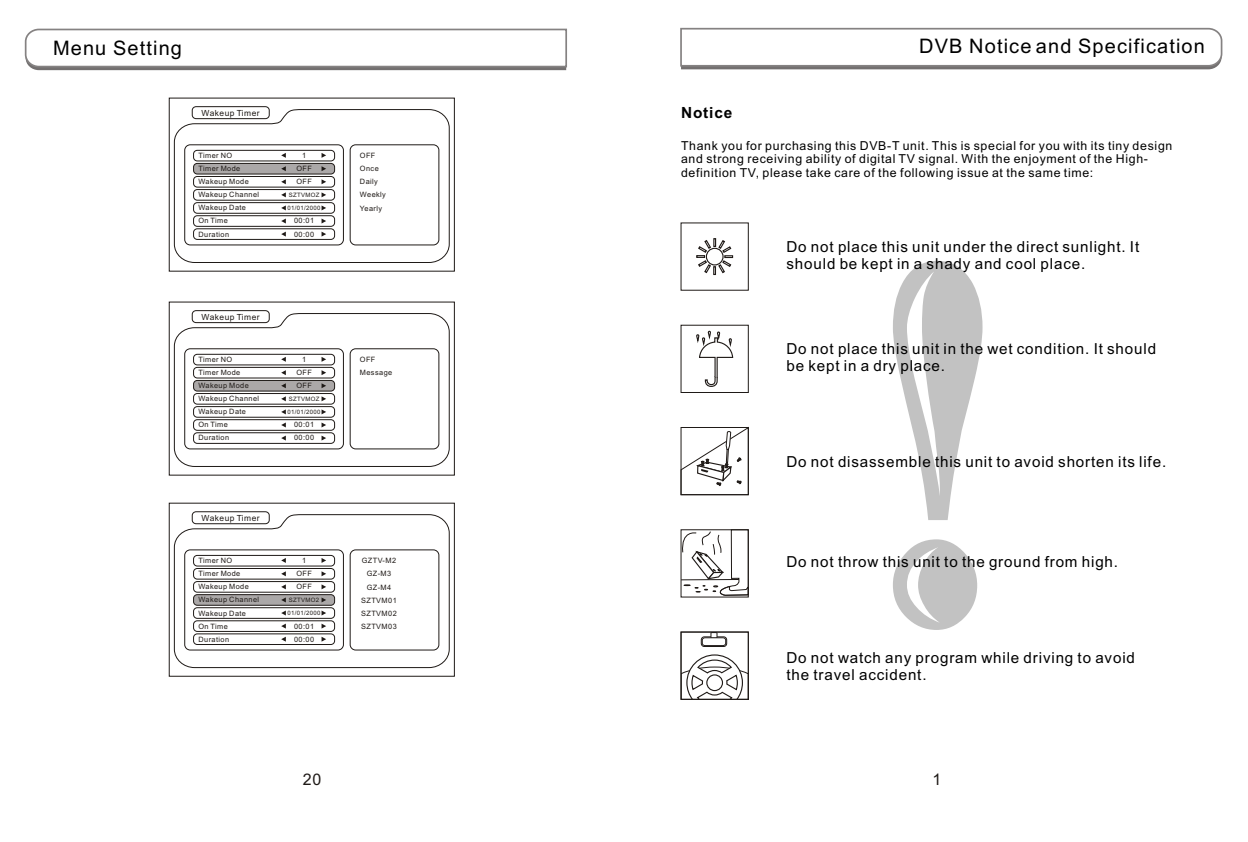
<style>
.page{position:relative;width:1248px;height:842px;background:#fff}
.page>*{position:absolute;margin:0;border:0;box-sizing:border-box;transform-origin:0 0}
.t1{font:484.4px "Atlantic Inline";color:#c2c2c2}
.t2{font:20px "Arial CE";letter-spacing:.055em;color:#000}
.t3{font:16px "Arial CE";color:#1f1a17}
.t4{font:700 15.4px "Arial CE";letter-spacing:.055em;color:#000}
.t5{font:15.2px/17px "Arial CE";letter-spacing:.055em;color:#000}
.t6{font:12.4px/13.8px "Arial CE";letter-spacing:.055em;color:#000}
.t7{font:8.4px "Arial CE";letter-spacing:.055em;color:#1f1a17}
.t8{font:7.4px/13px "Arial CE";letter-spacing:.055em;color:#1f1a17}
.t9{font:6px/13px "Arial CE";letter-spacing:.055em;color:#1f1a17}
</style>
<div class="page">
<svg style="left:680px;top:27px;width:543px;height:42px"></svg>
<svg style="left:696px;top:238px;width:38px;height:38px"></svg>
<svg style="left:696px;top:330px;width:38px;height:57px"></svg>
<svg style="left:681px;top:529px;width:68px;height:66px"></svg>
<svg style="left:683px;top:426px;width:66px;height:60px"></svg>
<svg style="left:683px;top:654px;width:64px;height:44px"></svg>
<div style="left:701px;top:637px;width:26px;height:10px;border:1px solid #1f1a17;border-radius:3px"></div>
<svg style="left:711px;top:634px;width:6px;height:4px"></svg>
<div style="left:702px;top:638px;width:24px;height:8px;background:#fff;border:1px solid #1f1a17;border-radius:3px"></div>
<div style="left:681px;top:325px;width:68px;height:68px;border:1px solid #1f1a17"></div>
<div style="left:681px;top:427px;width:68px;height:68px;border:1px solid #1f1a17"></div>
<div style="left:681px;top:530px;width:68px;height:67px;border:1px solid #1f1a17"></div>
<div style="left:681px;top:632px;width:68px;height:68px;border:1px solid #1f1a17"></div>
<svg style="left:24px;top:28px;width:543px;height:42px"></svg>
<svg style="left:173px;top:109px;width:277px;height:154px"></svg>
<div style="left:192px;top:106px;width:77px;height:13px;background:#fff;border:1px solid #1f1a17;border-radius:4px"></div>
<div style="left:184px;top:144px;width:160px;height:101px;border:1px solid #1f1a17;border-radius:5px"></div>
<div style="left:350px;top:144px;width:89px;height:101px;border:1px solid #1f1a17;border-radius:5px"></div>
<div style="left:193px;top:150px;width:142px;height:11px;background:#fff;border:1px solid #1f1a17;border-radius:4px"></div>
<div style="left:193px;top:163px;width:142px;height:12px;background:#aba8a8;border:1px solid #1f1a17;border-radius:4px"></div>
<div style="left:193px;top:176px;width:142px;height:12px;border:1px solid #1f1a17;border-radius:4px"></div>
<div style="left:193px;top:189px;width:142px;height:12px;border:1px solid #1f1a17;border-radius:4px"></div>
<div style="left:193px;top:202px;width:142px;height:12px;border:1px solid #1f1a17;border-radius:4px"></div>
<div style="left:193px;top:215px;width:142px;height:12px;border:1px solid #1f1a17;border-radius:4px"></div>
<div style="left:193px;top:228px;width:142px;height:12px;border:1px solid #1f1a17;border-radius:4px"></div>
<svg style="left:281px;top:153px;width:5px;height:5px"></svg>
<svg style="left:322px;top:153px;width:4px;height:5px"></svg>
<svg style="left:281px;top:166px;width:5px;height:5px"></svg>
<svg style="left:322px;top:166px;width:4px;height:5px"></svg>
<svg style="left:281px;top:179px;width:5px;height:5px"></svg>
<svg style="left:322px;top:179px;width:4px;height:5px"></svg>
<svg style="left:281px;top:192px;width:5px;height:5px"></svg>
<svg style="left:322px;top:192px;width:4px;height:5px"></svg>
<svg style="left:281px;top:205px;width:5px;height:5px"></svg>
<svg style="left:322px;top:205px;width:4px;height:5px"></svg>
<svg style="left:281px;top:219px;width:5px;height:5px"></svg>
<svg style="left:322px;top:219px;width:4px;height:5px"></svg>
<svg style="left:281px;top:232px;width:5px;height:5px"></svg>
<svg style="left:322px;top:232px;width:4px;height:5px"></svg>
<svg style="left:173px;top:313px;width:277px;height:154px"></svg>
<div style="left:192px;top:310px;width:77px;height:13px;background:#fff;border:1px solid #1f1a17;border-radius:4px"></div>
<div style="left:184px;top:348px;width:160px;height:101px;border:1px solid #1f1a17;border-radius:5px"></div>
<div style="left:350px;top:348px;width:89px;height:101px;border:1px solid #1f1a17;border-radius:5px"></div>
<div style="left:193px;top:354px;width:142px;height:11px;background:#fff;border:1px solid #1f1a17;border-radius:4px"></div>
<div style="left:193px;top:367px;width:142px;height:12px;background:#fff;border:1px solid #1f1a17;border-radius:4px"></div>
<div style="left:193px;top:380px;width:142px;height:12px;background:#aba8a8;border:1px solid #1f1a17;border-radius:4px"></div>
<div style="left:193px;top:393px;width:142px;height:12px;border:1px solid #1f1a17;border-radius:4px"></div>
<div style="left:193px;top:406px;width:142px;height:12px;border:1px solid #1f1a17;border-radius:4px"></div>
<div style="left:193px;top:419px;width:142px;height:12px;border:1px solid #1f1a17;border-radius:4px"></div>
<div style="left:193px;top:432px;width:142px;height:12px;border:1px solid #1f1a17;border-radius:4px"></div>
<svg style="left:281px;top:357px;width:5px;height:5px"></svg>
<svg style="left:322px;top:357px;width:4px;height:5px"></svg>
<svg style="left:281px;top:370px;width:5px;height:5px"></svg>
<svg style="left:322px;top:370px;width:4px;height:5px"></svg>
<svg style="left:281px;top:383px;width:5px;height:5px"></svg>
<svg style="left:322px;top:383px;width:4px;height:5px"></svg>
<svg style="left:281px;top:396px;width:5px;height:5px"></svg>
<svg style="left:322px;top:396px;width:4px;height:5px"></svg>
<svg style="left:281px;top:409px;width:5px;height:5px"></svg>
<svg style="left:322px;top:409px;width:4px;height:5px"></svg>
<svg style="left:281px;top:423px;width:5px;height:4px"></svg>
<svg style="left:322px;top:423px;width:4px;height:4px"></svg>
<svg style="left:281px;top:436px;width:5px;height:5px"></svg>
<svg style="left:322px;top:436px;width:4px;height:5px"></svg>
<svg style="left:174px;top:514px;width:276px;height:154px"></svg>
<div style="left:192px;top:512px;width:77px;height:12px;background:#fff;border:1px solid #1f1a17;border-radius:4px"></div>
<div style="left:185px;top:550px;width:159px;height:100px;border:1px solid #1f1a17;border-radius:5px"></div>
<div style="left:350px;top:550px;width:89px;height:100px;border:1px solid #1f1a17;border-radius:5px"></div>
<div style="left:193px;top:555px;width:142px;height:11px;background:#fff;border:1px solid #1f1a17;border-radius:4px"></div>
<div style="left:193px;top:568px;width:142px;height:11px;background:#fff;border:1px solid #1f1a17;border-radius:4px"></div>
<div style="left:193px;top:581px;width:142px;height:11px;background:#fff;border:1px solid #1f1a17;border-radius:4px"></div>
<div style="left:193px;top:594px;width:142px;height:11px;background:#aba8a8;border:1px solid #1f1a17;border-radius:4px"></div>
<div style="left:193px;top:608px;width:142px;height:11px;border:1px solid #1f1a17;border-radius:4px"></div>
<div style="left:193px;top:621px;width:142px;height:11px;border:1px solid #1f1a17;border-radius:4px"></div>
<div style="left:193px;top:634px;width:142px;height:11px;border:1px solid #1f1a17;border-radius:4px"></div>
<svg style="left:281px;top:558px;width:5px;height:5px"></svg>
<svg style="left:322px;top:558px;width:4px;height:5px"></svg>
<svg style="left:281px;top:571px;width:5px;height:5px"></svg>
<svg style="left:322px;top:571px;width:4px;height:5px"></svg>
<svg style="left:281px;top:584px;width:5px;height:5px"></svg>
<svg style="left:322px;top:584px;width:4px;height:5px"></svg>
<svg style="left:281px;top:597px;width:5px;height:5px"></svg>
<svg style="left:322px;top:597px;width:4px;height:5px"></svg>
<svg style="left:281px;top:611px;width:5px;height:5px"></svg>
<svg style="left:322px;top:611px;width:4px;height:5px"></svg>
<svg style="left:281px;top:624px;width:5px;height:5px"></svg>
<svg style="left:322px;top:624px;width:4px;height:5px"></svg>
<svg style="left:281px;top:637px;width:5px;height:5px"></svg>
<svg style="left:322px;top:637px;width:4px;height:5px"></svg>
<h2 class="t2" style="left:53px;top:40px;width:130px">Menu Setting</h2>
<p class="t7" style="left:202px;top:110px;width:60px">Wakeup Timer</p>
<p class="t8" style="left:198px;top:150px;width:62px">Timer NO<br>Timer Mode<br>Wakeup Mode<br>Wakeup Channel<br>Wakeup Date<br>On Time<br>Duration</p>
<p class="t8" style="left:296px;top:150px;width:17px;text-align:center">1<br>OFF<br>OFF</p>
<p class="t9" style="left:288px;top:189px;width:35px">SZTVMOZ<br>01/01/2000</p>
<p class="t8" style="left:294px;top:215px;width:22px">00:01<br>00:00</p>
<p class="t7" style="left:202px;top:314px;width:60px">Wakeup Timer</p>
<p class="t8" style="left:198px;top:354px;width:62px">Timer NO<br>Timer Mode<br>Wakeup Mode<br>Wakeup Channel<br>Wakeup Date<br>On Time<br>Duration</p>
<p class="t8" style="left:296px;top:354px;width:17px;text-align:center">1<br>OFF<br>OFF</p>
<p class="t9" style="left:288px;top:393px;width:35px">SZTVMOZ<br>01/01/2000</p>
<p class="t8" style="left:294px;top:419px;width:22px">00:01<br>00:00</p>
<p class="t7" style="left:202px;top:515px;width:60px">Wakeup Timer</p>
<p class="t8" style="left:198px;top:555px;width:62px">Timer NO<br>Timer Mode<br>Wakeup Mode<br>Wakeup Channel<br>Wakeup Date<br>On Time<br>Duration</p>
<p class="t8" style="left:296px;top:555px;width:17px;text-align:center">1<br>OFF<br>OFF</p>
<p class="t9" style="left:288px;top:594px;width:35px">SZTVMO2<br>01/01/2000</p>
<p class="t8" style="left:294px;top:620px;width:22px">00:01<br>00:00</p>
<p class="t8" style="left:360px;top:150px;width:28px">OFF<br>Once<br>Daily<br>Weekly<br>Yearly</p>
<p class="t8" style="left:360px;top:354px;width:34px">OFF<br>Message</p>
<p class="t8" style="left:361px;top:555px;width:37px;text-align:center">GZTV-M2<br>GZ-M3<br>GZ-M4<br>SZTVM01<br>SZTVM02<br>SZTVM03</p>
<h3 class="t3" style="left:303px;top:773px;width:20px">20</h3>
<h2 class="t2" style="left:919px;top:38px;width:287px">DVB Notice and Specification</h2>
<h3 class="t4" style="left:681px;top:107px;width:53px">Notice</h3>
<p class="t6" style="left:681px;top:139px;width:493px">Thank you for purchasing this DVB-T unit. This is special for you with its tiny design and strong receiving ability of digital TV signal. With the enjoyment of the High&shy;definition TV, please take care of the following issue at the same time:</p>
<h3 class="t5" style="left:787px;top:240px;width:354px">Do not place this unit under the direct sunlight. It should be kept in a shady and cool place.</h3>
<h1 class="t1" style="left:873px;top:143px;width:131px">!</h1>
<h3 class="t5" style="left:787px;top:342px;width:371px">Do not place this unit in the wet condition. It should be kept in a dry place.</h3>
<h3 class="t5" style="left:787px;top:454px;width:381px">Do not disassemble this unit to avoid shorten its life.</h3>
<h3 class="t5" style="left:787px;top:555px;width:333px">Do not throw this unit to the ground from high.</h3>
<h3 class="t5" style="left:787px;top:650px;width:350px">Do not watch any program while driving to avoid the travel accident.</h3>
<h3 class="t3" style="left:932px;top:773px;width:10px">1</h3>
</div>
